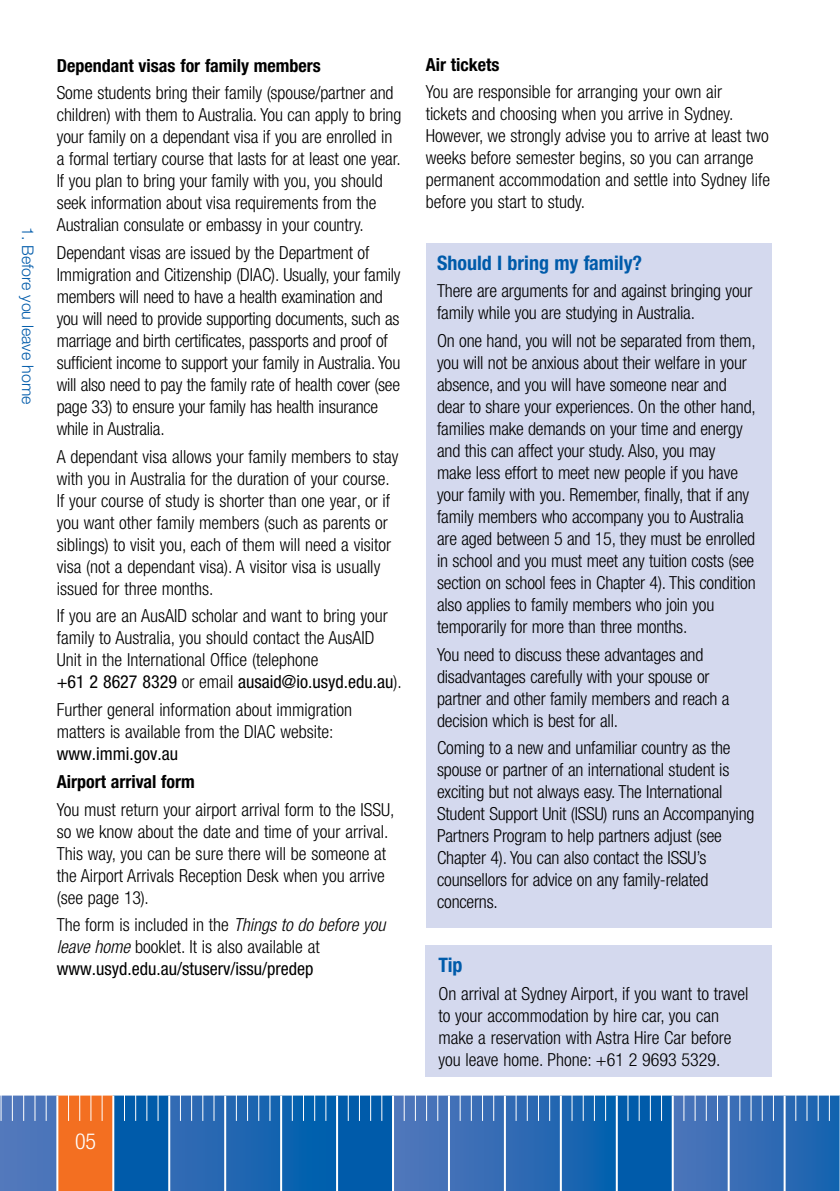
<style>
.page{position:relative;width:840px;height:1191px;background:#fff}
.page>*{position:absolute;margin:0;border:0;box-sizing:border-box;transform-origin:0 0}
.t1{font:300 condensed 22px "Helvetica Neue";color:#fff}
.t2{font:700 condensed 20px "Helvetica Neue";color:#005baa}
.t3{font:300 condensed 18px/22px "Helvetica Neue";letter-spacing:-.005em;color:#000}
.t4{font:700 condensed 18px "Helvetica Neue";color:#000}
.t5{font:condensed 18px "Helvetica Neue";color:#000}
.t6{font:300 16px "Helvetica Neue";color:#005baa}
.s1{font-weight:400}
.s2{font-style:italic}
</style>
<div class="page">
<svg style="left:673px;top:1095px;width:166px;height:96px;background:#3c73b8"></svg>
<svg style="left:0;top:1095px;width:336px;height:96px;background:#296bb4"></svg>
<svg style="left:394px;top:1095px;width:221px;height:96px;background:#3871b7"></svg>
<div style="left:57px;top:1095px;width:56px;height:96px;background:#f36f21"></div>
<div style="left:337px;top:1095px;width:56px;height:96px;background:#005baa"></div>
<div style="left:113px;top:1095px;width:56px;height:96px;background:#005baa"></div>
<div style="left:616px;top:1095px;width:56px;height:96px;background:#005baa"></div>
<hr style="left:56px;top:1095px;width:2px;height:96px;background:#fff">
<hr style="left:112px;top:1095px;width:2px;height:96px;background:#fff">
<hr style="left:168px;top:1095px;width:2px;height:96px;background:#fff">
<hr style="left:224px;top:1095px;width:2px;height:96px;background:#fff">
<hr style="left:280px;top:1095px;width:2px;height:96px;background:#fff">
<hr style="left:336px;top:1095px;width:2px;height:96px;background:#fff">
<hr style="left:392px;top:1095px;width:2px;height:96px;background:#fff">
<hr style="left:447px;top:1095px;width:2px;height:96px;background:#fff">
<hr style="left:503px;top:1095px;width:2px;height:96px;background:#fff">
<hr style="left:559px;top:1095px;width:2px;height:96px;background:#fff">
<hr style="left:615px;top:1095px;width:2px;height:96px;background:#fff">
<hr style="left:671px;top:1095px;width:2px;height:96px;background:#fff">
<hr style="left:727px;top:1095px;width:2px;height:96px;background:#fff">
<hr style="left:783px;top:1095px;width:2px;height:96px;background:#fff">
<hr style="left:68px;top:1074px;width:1px;height:47px;background:#fff">
<hr style="left:79px;top:1074px;width:1px;height:47px;background:#fff">
<hr style="left:90px;top:1074px;width:1px;height:47px;background:#fff">
<hr style="left:102px;top:1074px;width:1px;height:47px;background:#fff">
<hr style="left:34px;top:1074px;width:1px;height:47px;background:#fff">
<hr style="left:23px;top:1074px;width:1px;height:47px;background:#fff">
<hr style="left:12px;top:1074px;width:1px;height:47px;background:#fff">
<hr style="left:1px;top:1074px;width:1px;height:47px;background:#fff">
<hr style="left:46px;top:1074px;width:1px;height:47px;background:#fff">
<hr style="left:124px;top:1074px;width:1px;height:47px;background:#fff">
<hr style="left:135px;top:1074px;width:1px;height:47px;background:#fff">
<hr style="left:146px;top:1074px;width:1px;height:47px;background:#fff">
<hr style="left:157px;top:1074px;width:1px;height:47px;background:#fff">
<hr style="left:180px;top:1074px;width:1px;height:47px;background:#fff">
<hr style="left:191px;top:1074px;width:1px;height:47px;background:#fff">
<hr style="left:202px;top:1074px;width:1px;height:47px;background:#fff">
<hr style="left:213px;top:1074px;width:1px;height:47px;background:#fff">
<hr style="left:236px;top:1074px;width:1px;height:47px;background:#fff">
<hr style="left:247px;top:1074px;width:1px;height:47px;background:#fff">
<hr style="left:258px;top:1074px;width:1px;height:47px;background:#fff">
<hr style="left:269px;top:1074px;width:1px;height:47px;background:#fff">
<hr style="left:292px;top:1074px;width:1px;height:47px;background:#fff">
<hr style="left:303px;top:1074px;width:1px;height:47px;background:#fff">
<hr style="left:314px;top:1074px;width:1px;height:47px;background:#fff">
<hr style="left:325px;top:1074px;width:1px;height:47px;background:#fff">
<hr style="left:347px;top:1074px;width:1px;height:47px;background:#fff">
<hr style="left:359px;top:1074px;width:1px;height:47px;background:#fff">
<hr style="left:370px;top:1074px;width:1px;height:47px;background:#fff">
<hr style="left:381px;top:1074px;width:1px;height:47px;background:#fff">
<hr style="left:403px;top:1074px;width:1px;height:47px;background:#fff">
<hr style="left:414px;top:1074px;width:1px;height:47px;background:#fff">
<hr style="left:426px;top:1074px;width:1px;height:47px;background:#fff">
<hr style="left:437px;top:1074px;width:1px;height:47px;background:#fff">
<hr style="left:459px;top:1074px;width:1px;height:47px;background:#fff">
<hr style="left:470px;top:1074px;width:1px;height:47px;background:#fff">
<hr style="left:481px;top:1074px;width:1px;height:47px;background:#fff">
<hr style="left:493px;top:1074px;width:1px;height:47px;background:#fff">
<hr style="left:515px;top:1074px;width:1px;height:47px;background:#fff">
<hr style="left:526px;top:1074px;width:1px;height:47px;background:#fff">
<hr style="left:537px;top:1074px;width:1px;height:47px;background:#fff">
<hr style="left:549px;top:1074px;width:1px;height:47px;background:#fff">
<hr style="left:571px;top:1074px;width:1px;height:47px;background:#fff">
<hr style="left:582px;top:1074px;width:1px;height:47px;background:#fff">
<hr style="left:593px;top:1074px;width:1px;height:47px;background:#fff">
<hr style="left:604px;top:1074px;width:1px;height:47px;background:#fff">
<hr style="left:627px;top:1074px;width:1px;height:47px;background:#fff">
<hr style="left:638px;top:1074px;width:1px;height:47px;background:#fff">
<hr style="left:649px;top:1074px;width:1px;height:47px;background:#fff">
<hr style="left:660px;top:1074px;width:1px;height:47px;background:#fff">
<hr style="left:683px;top:1074px;width:1px;height:47px;background:#fff">
<hr style="left:694px;top:1074px;width:1px;height:47px;background:#fff">
<hr style="left:705px;top:1074px;width:1px;height:47px;background:#fff">
<hr style="left:716px;top:1074px;width:1px;height:47px;background:#fff">
<hr style="left:739px;top:1074px;width:1px;height:47px;background:#fff">
<hr style="left:750px;top:1074px;width:1px;height:47px;background:#fff">
<hr style="left:761px;top:1074px;width:1px;height:47px;background:#fff">
<hr style="left:772px;top:1074px;width:1px;height:47px;background:#fff">
<hr style="left:794px;top:1074px;width:1px;height:47px;background:#fff">
<hr style="left:806px;top:1074px;width:1px;height:47px;background:#fff">
<hr style="left:817px;top:1074px;width:1px;height:47px;background:#fff">
<hr style="left:828px;top:1074px;width:1px;height:47px;background:#fff">
<div style="left:425px;top:945px;width:346px;height:132px;background:#d4d9ee"></div>
<div style="left:426px;top:243px;width:345px;height:684px;background:#d4d9ee"></div>
<p class="t6" style="left:38px;top:227px;width:179px;rotate:90deg">1. Before you leave home</p>
<p class="t4" style="left:57px;top:54px;width:265px">Dependant visas for family members</p>
<p class="t3" style="left:57px;top:82px;width:346px">Some students bring their family (spouse/partner and children) with them to Australia. You can apply to bring your family on a dependant visa if you are enrolled in a formal tertiary course that lasts for at least one year.<br>If you plan to bring your family with you, you should seek information about visa requirements from the Australian consulate or embassy in your country.</p>
<p class="t3" style="left:57px;top:241px;width:345px">Dependant visas are issued by the Department of Immigration and Citizenship (DIAC). Usually, your family members will need to have a health examination and you will need to provide supporting documents, such as marriage and birth certificates, passports and proof of sufficient income to support your family in Australia. You will also need to pay the family rate of health cover (see page 33) to ensure your family has health insurance while in Australia.</p>
<p class="t3" style="left:57px;top:445px;width:343px">A dependant visa allows your family members to stay with you in Australia for the duration of your course.<br>If your course of study is shorter than one year, or if you want other family members (such as parents or siblings) to visit you, each of them will need a visitor visa (not a dependant visa). A visitor visa is usually issued for three months.</p>
<p class="t3" style="left:57px;top:605px;width:346px">If you are an AusAID scholar and want to bring your family to Australia, you should contact the AusAID Unit in the International Office (telephone<br><span class="s1">+61 2 8627 8329</span> or email <span class="s1">ausaid@io.usyd.edu.au</span>).</p>
<p class="t3" style="left:57px;top:698px;width:296px">Further general information about immigration matters is available from the DIAC website:</p>
<p class="t5" style="left:57px;top:743px;width:123px">www.immi.gov.au</p>
<p class="t4" style="left:57px;top:770px;width:140px">Airport arrival form</p>
<p class="t3" style="left:57px;top:798px;width:339px">You must return your airport arrival form to the ISSU, so we know about the date and time of your arrival.<br>This way, you can be sure there will be someone at the Airport Arrivals Reception Desk when you arrive (see page 13).</p>
<p class="t3" style="left:57px;top:913px;width:330px">The form is included in the <span class="s2">Things to do before you leave home</span> booklet. It is also available at <span class="s1">www.usyd.edu.au/stuserv/issu/predep</span></p>
<p class="t4" style="left:425px;top:53px;width:75px">Air tickets</p>
<p class="t3" style="left:425px;top:81px;width:346px">You are responsible for arranging your own air<br>tickets and choosing when you arrive in Sydney.<br>However, we strongly advise you to arrive at least two weeks before semester begins, so you can arrange permanent accommodation and settle into Sydney life before you start to study.</p>
<p class="t2" style="left:437px;top:250px;width:206px">Should I bring my family?</p>
<p class="t3" style="left:437px;top:280px;width:317px">There are arguments for and against bringing your family while you are studying in Australia.</p>
<p class="t3" style="left:437px;top:329px;width:320px">On one hand, you will not be separated from them, you will not be anxious about their welfare in your absence, and you will have someone near and dear to share your experiences. On the other hand, families make demands on your time and energy and this can affect your study. Also, you may<br>make less effort to meet new people if you have your family with you. Remember, finally, that if any family members who accompany you to Australia are aged between 5 and 15, they must be enrolled in school and you must meet any tuition costs (see section on school fees in Chapter 4). This condition also applies to family members who join you temporarily for more than three months.</p>
<p class="t3" style="left:437px;top:643px;width:294px">You need to discuss these advantages and disadvantages carefully with your spouse or partner and other family members and reach a decision which is best for all.</p>
<p class="t3" style="left:437px;top:737px;width:319px">Coming to a new and unfamiliar country as the spouse or partner of an international student is exciting but not always easy. The International Student Support Unit (ISSU) runs an Accompanying Partners Program to help partners adjust (see Chapter 4). You can also contact the ISSU’s counsellors for advice on any family-related concerns.</p>
<p class="t2" style="left:438px;top:952px;width:26px">Tip</p>
<p class="t3" style="left:438px;top:982px;width:311px">On arrival at Sydney Airport, if you want to travel to your accommodation by hire car, you can make a reservation with Astra Hire Car before you leave home. Phone: +61 2 9693 5329.</p>
<p class="t1" style="left:75px;top:1128px;width:22px">05</p>
</div>
